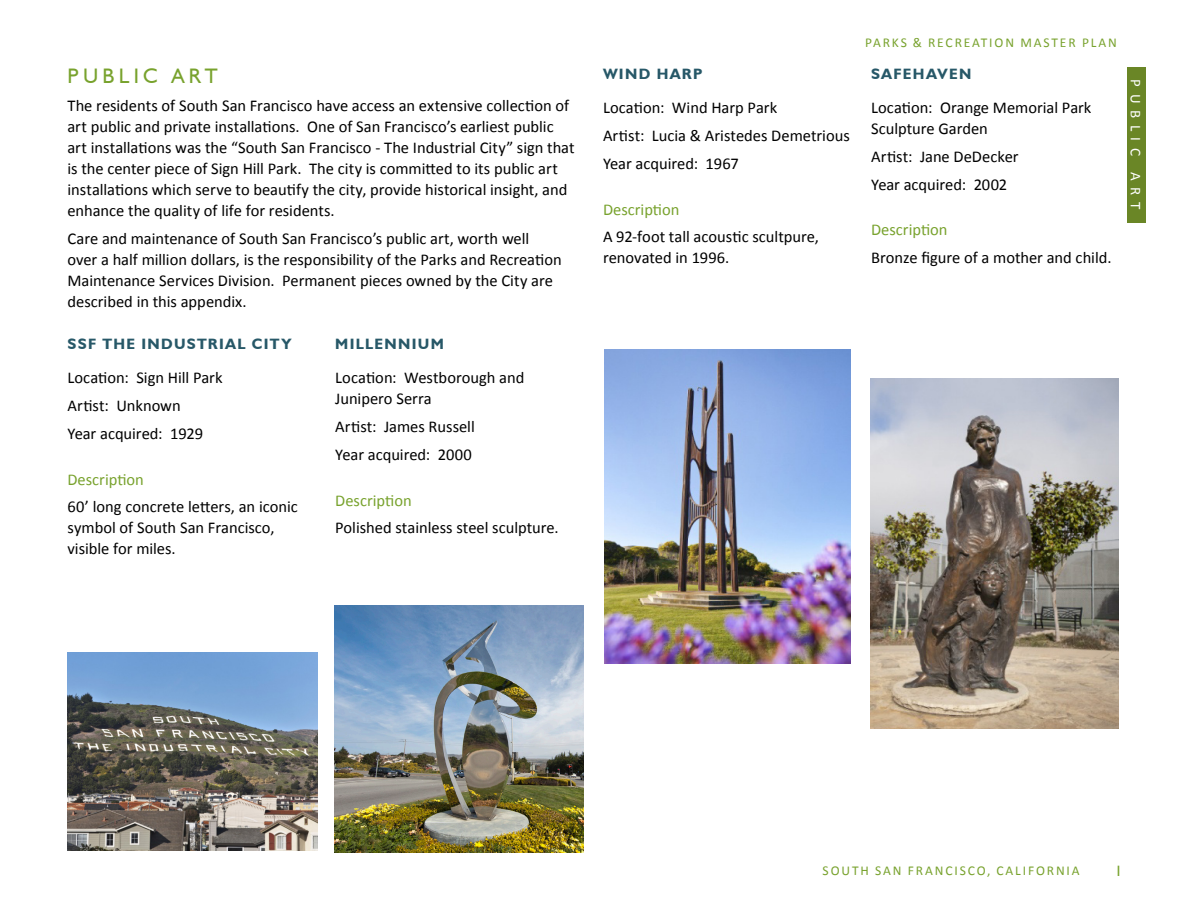
<style>
.page{position:relative;width:1188px;height:918px;background:#fff}
.page>*{position:absolute;margin:0;border:0;box-sizing:border-box;transform-origin:0 0}
.Chapter_Title{font:21px "Humanist 521 BT";letter-spacing:.2em;color:#78a22d}
.Paragraph_Style{font:16.5px/21px "Calibri";color:#000}
.Paragraph_Style_Gree{font:16.5px "Calibri";color:#78a22d}
.Subheading{font:700 15px "Humanist 521 BT";letter-spacing:.09em;color:#275868}
.t1{font:15px "Calibri";letter-spacing:.44em;color:#fff}
.Page_Number__in_Mast{font:15px "Humanist 521 BT";color:#78a22d}
.Footer__in_Master{font:13.5px "Calibri";letter-spacing:.14em;color:#78a22d}
</style>
<div class="page">
<div style="left:1127px;top:68px;width:19px;height:155px;background:#6a8626"></div>
<img style="left:604px;top:349px;width:246px;height:314px">
<img style="left:68px;top:653px;width:249px;height:197px">
<img style="left:871px;top:379px;width:247px;height:350px">
<img style="left:334px;top:606px;width:250px;height:246px">
<p class="Chapter_Title" style="left:68px;top:63px;width:152px">PUBLIC ART</p>
<p class="Paragraph_Style" style="left:68px;top:95px;width:509px">The residents of South San Francisco have access an extensive collection of art public and private installations. One of San Francisco’s earliest public art installations was the “South San Francisco - The Industrial City” sign that is the center piece of Sign Hill Park. The city is committed to its public art installations which serve to beautify the city, provide historical insight, and enhance the quality of life for residents.</p>
<p class="Paragraph_Style" style="left:68px;top:228px;width:496px">Care and maintenance of South San Francisco’s public art, worth well over a half million dollars, is the responsibility of the Parks and Recreation Maintenance Services Division. Permanent pieces owned by the City are described in this appendix.</p>
<p class="Subheading" style="left:68px;top:334px;width:225px">SSF THE INDUSTRIAL CITY</p>
<p class="Paragraph_Style" style="left:68px;top:367px;width:157px">Location: Sign Hill Park</p>
<p class="Paragraph_Style" style="left:68px;top:395px;width:115px">Artist: Unknown</p>
<p class="Paragraph_Style" style="left:68px;top:423px;width:137px">Year acquired: 1929</p>
<p class="Paragraph_Style_Gree" style="left:68px;top:469px;width:78px">Description</p>
<p class="Paragraph_Style" style="left:68px;top:496px;width:232px">60’ long concrete letters, an iconic symbol of South San Francisco, visible for miles.</p>
<p class="Subheading" style="left:335px;top:334px;width:110px">MILLENNIUM</p>
<p class="Paragraph_Style" style="left:335px;top:367px;width:191px">Location: Westborough and<br>Junipero Serra</p>
<p class="Paragraph_Style" style="left:335px;top:416px;width:141px">Artist: James Russell</p>
<p class="Paragraph_Style" style="left:335px;top:444px;width:138px">Year acquired: 2000</p>
<p class="Paragraph_Style_Gree" style="left:335px;top:490px;width:78px">Description</p>
<p class="Paragraph_Style" style="left:335px;top:517px;width:225px">Polished stainless steel sculpture.</p>
<p class="Subheading" style="left:603px;top:64px;width:101px">WIND HARP</p>
<p class="Paragraph_Style" style="left:603px;top:97px;width:176px">Location: Wind Harp Park</p>
<p class="Paragraph_Style" style="left:603px;top:125px;width:248px">Artist: Lucia &amp; Aristedes Demetrious</p>
<p class="Paragraph_Style" style="left:603px;top:153px;width:137px">Year acquired: 1967</p>
<p class="Paragraph_Style_Gree" style="left:603px;top:199px;width:78px">Description</p>
<p class="Paragraph_Style" style="left:603px;top:226px;width:217px">A 92-foot tall acoustic scultpure, renovated in 1996.</p>
<p class="Footer__in_Master" style="left:865px;top:34px;width:253px">PARKS &amp; RECREATION MASTER PLAN</p>
<p class="Subheading" style="left:871px;top:64px;width:102px">SAFEHAVEN</p>
<p class="Paragraph_Style" style="left:871px;top:97px;width:222px">Location: Orange Memorial Park<br>Sculpture Garden</p>
<p class="Paragraph_Style" style="left:871px;top:146px;width:149px">Artist: Jane DeDecker</p>
<p class="Paragraph_Style" style="left:871px;top:174px;width:138px">Year acquired: 2002</p>
<p class="Paragraph_Style_Gree" style="left:871px;top:220px;width:78px">Description</p>
<p class="Paragraph_Style" style="left:871px;top:247px;width:242px">Bronze figure of a mother and child.</p>
<p class="t1" style="left:1145px;top:79px;width:131px;rotate:90deg">PUBLIC ART</p>
<p class="Footer__in_Master" style="left:823px;top:862px;width:259px">SOUTH SAN FRANCISCO, CALIFORNIA</p>
<p class="Page_Number__in_Mast" style="left:1115px;top:862px;width:9px">1</p>
</div>
